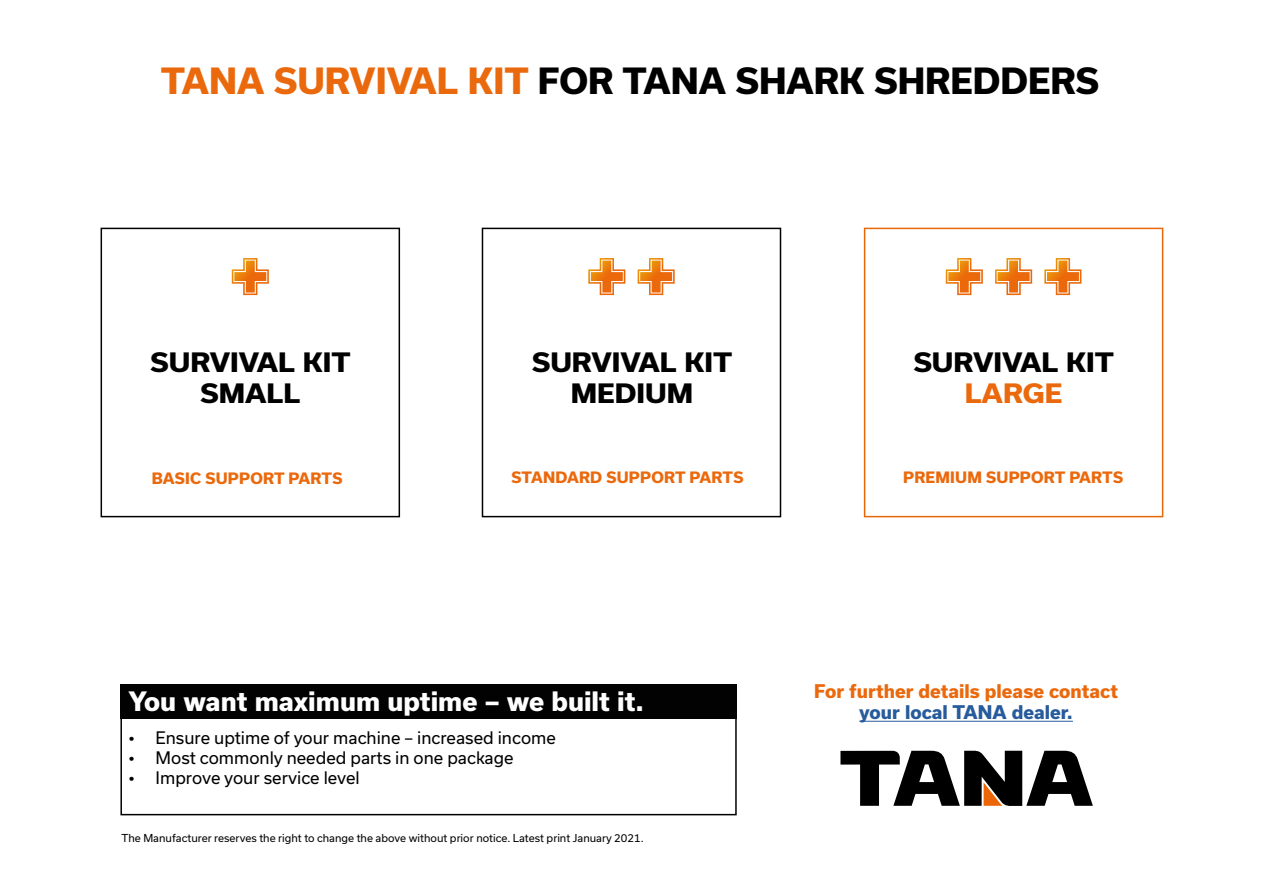
<style>
.page{position:relative;width:1263px;height:893px;background:#fff}
.page>*{position:absolute;margin:0;border:0;box-sizing:border-box;transform-origin:0 0}
.t1{font:800 34.5px "Usual";color:#000}
.t2{font:800 25.5px "Usual";color:#000;scale:1.06 1}
.t3{font:800 25.5px "Usual";color:#fff}
.t4{font:800 25.5px "Usual";color:#eb690d;scale:1.06 1}
.t5{font:800 18px "Usual";color:#eb690d}
.t6{font:800 18px "Usual";color:#275b9b}
.t7{font:16.5px "Usual";color:#000}
.t8{font:800 15px "Usual";letter-spacing:.015em;color:#eb690d}
.t9{font:10.5px "Usual";color:#000}
.s1{color:#eb690d}
</style>
<div class="page">
<div style="left:120px;top:704px;width:617px;height:111px;border:2px solid #000"></div>
<div style="left:120px;top:684px;width:617px;height:34px;background:#020203"></div>
<svg style="left:840px;top:751px;width:253px;height:55px"></svg>
<hr style="left:859px;top:721px;width:214px;height:1px;background:#275b9b">
<svg style="left:232px;top:258px;width:37px;height:37px"></svg>
<svg style="left:638px;top:258px;width:37px;height:37px"></svg>
<svg style="left:588px;top:258px;width:37px;height:37px"></svg>
<svg style="left:1044px;top:258px;width:37px;height:37px"></svg>
<svg style="left:995px;top:258px;width:37px;height:37px"></svg>
<svg style="left:946px;top:258px;width:37px;height:37px"></svg>
<div style="left:482px;top:228px;width:299px;height:289px;border:2px solid #000"></div>
<div style="left:101px;top:228px;width:299px;height:289px;border:2px solid #000"></div>
<div style="left:864px;top:228px;width:299px;height:289px;border:2px solid #e86809"></div>
<p class="t1" style="left:161px;top:61px;width:940px"><span class="s1">TANA SURVIVAL KIT</span> FOR TANA SHARK SHREDDERS</p>
<p class="t2" style="left:150px;top:348px;width:191px">SURVIVAL KIT</p>
<p class="t2" style="left:200px;top:379px;width:96px">SMALL</p>
<p class="t2" style="left:532px;top:348px;width:191px">SURVIVAL KIT</p>
<p class="t2" style="left:571px;top:379px;width:117px">MEDIUM</p>
<p class="t2" style="left:914px;top:348px;width:191px">SURVIVAL KIT</p>
<p class="t4" style="left:965px;top:379px;width:94px">LARGE</p>
<p class="t8" style="left:152px;top:469px;width:192px">BASIC SUPPORT PARTS</p>
<p class="t8" style="left:511px;top:469px;width:233px">STANDARD SUPPORT PARTS</p>
<p class="t8" style="left:903px;top:469px;width:221px">PREMIUM SUPPORT PARTS</p>
<p class="t3" style="left:129px;top:687px;width:517px">You want maximum uptime – we built it.</p>
<p class="t7" style="left:129px;top:728px;width:429px">• Ensure uptime of your machine – increased income</p>
<p class="t7" style="left:129px;top:748px;width:386px">• Most commonly needed parts in one package</p>
<p class="t7" style="left:129px;top:768px;width:233px">• Improve your service level</p>
<p class="t9" style="left:121px;top:831px;width:524px">The Manufacturer reserves the right to change the above without prior notice. Latest print January 2021.</p>
<p class="t5" style="left:814px;top:681px;width:305px">For further details please contact</p>
<p class="t6" style="left:859px;top:702px;width:215px">your local TANA dealer.</p>
</div>
